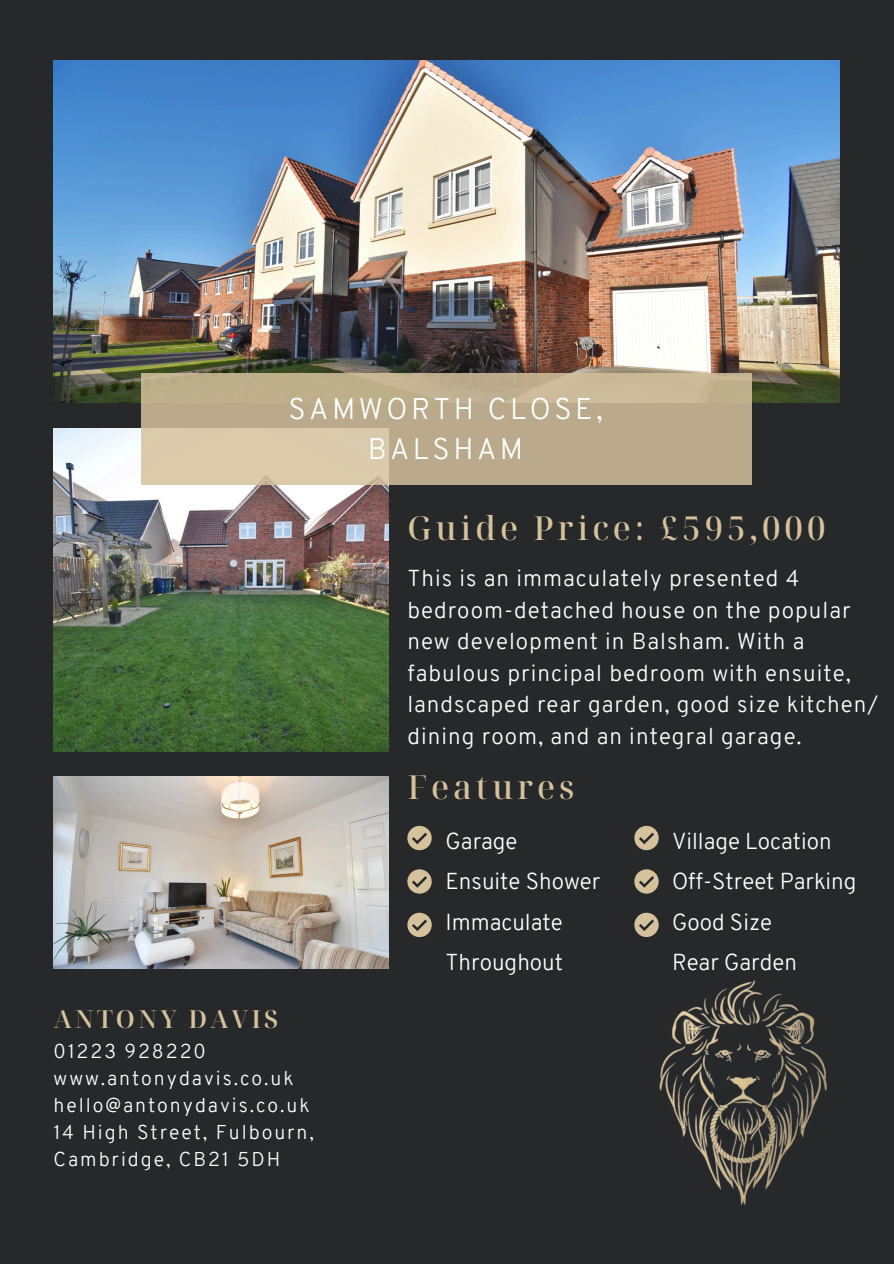
<style>
.page{position:relative;width:894px;height:1264px;background:#fff}
.page>*{position:absolute;margin:0;border:0;box-sizing:border-box;transform-origin:0 0}
.t1{font:500 33px "Noto Serif Display";letter-spacing:.12em;color:#d5c29d}
.t2{font:300 29.1px/40px "Overpass";letter-spacing:.12em;color:#fff;text-align:center}
.t3{font:600 24.75px "Noto Serif Display";letter-spacing:.12em;color:#d5c29d}
.t4{font:300 22.5px/31.5px "Overpass";letter-spacing:.045em;color:#fff}
.t5{font:300 22.5px/40.5px "Overpass";color:#fff}
.t6{font:300 19.5px/27px "Overpass";letter-spacing:.1em;color:#fff}
</style>
<div class="page">
<div style="left:0;top:0;width:893px;height:1263px;background:#272829"></div>
<img style="left:54px;top:60px;width:785px;height:342px">
<img style="left:54px;top:429px;width:334px;height:323px">
<img style="left:54px;top:777px;width:334px;height:191px">
<svg style="left:407px;top:825px;width:24px;height:25px"></svg>
<svg style="left:634px;top:825px;width:24px;height:25px"></svg>
<svg style="left:407px;top:869px;width:24px;height:24px"></svg>
<svg style="left:634px;top:869px;width:24px;height:24px"></svg>
<svg style="left:407px;top:912px;width:24px;height:25px"></svg>
<svg style="left:634px;top:912px;width:24px;height:25px"></svg>
<img style="left:659px;top:980px;width:168px;height:225px">
<svg style="left:141px;top:373px;width:611px;height:111px;fill:#baaa8b"></svg>
<p class="t2" style="left:288px;top:391px;width:316px">SAMWORTH CLOSE,<br>BALSHAM</p>
<p class="t1" style="left:407px;top:505px;width:419px">Guide Price: £595,000</p>
<h4 class="t4" style="left:407px;top:565px;width:472px">This is an immaculately presented 4 bedroom-detached house on the popular new development in Balsham. With a fabulous principal bedroom with ensuite, landscaped rear garden, good size kitchen/ dining room, and an integral garage.</h4>
<h3 class="t3" style="left:54px;top:1001px;width:226px">ANTONY DAVIS</h3>
<p class="t6" style="left:54px;top:1039px;width:154px">01223 928220</p>
<p class="t6" style="left:54px;top:1066px;width:241px">www.antonydavis.co.uk</p>
<p class="t6" style="left:54px;top:1093px;width:257px">hello@antonydavis.co.uk</p>
<p class="t6" style="left:54px;top:1120px;width:262px">14 High Street, Fulbourn,<br>Cambridge, CB21 5DH</p>
<h1 class="t1" style="left:407px;top:763px;width:168px">Features</h1>
<p class="t5" style="left:445px;top:822px;width:156px">Garage<br>Ensuite Shower<br>Immaculate<br>Throughout</p>
<h2 class="t5" style="left:671px;top:822px;width:186px">Village Location<br>Off-Street Parking<br>Good Size<br>Rear Garden</h2>
</div>
